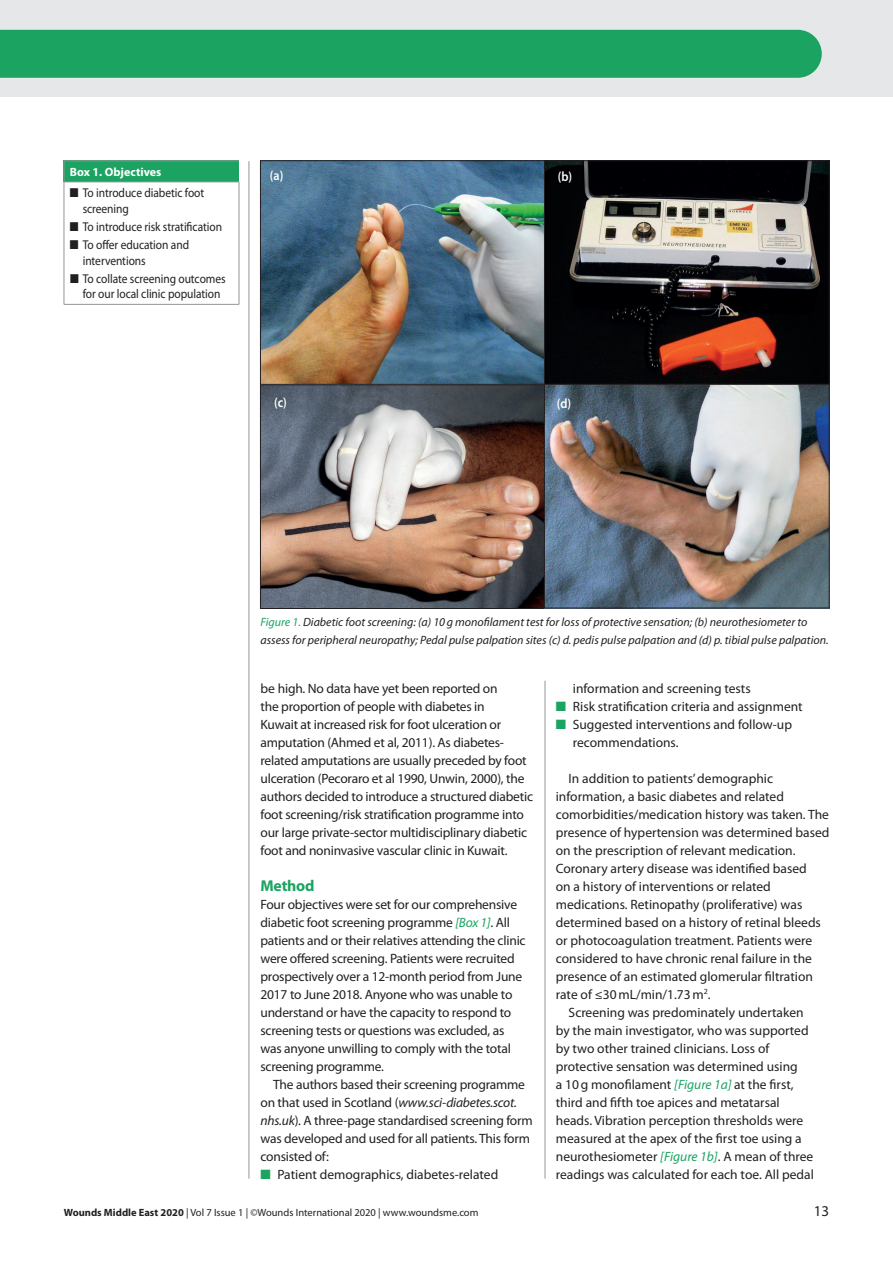
<style>
.page{position:relative;width:893px;height:1263px;background:#fff}
.page>*{position:absolute;margin:0;border:0;box-sizing:border-box;transform-origin:0 0}
.t1{font:700 15.75px "Myriad Pro";letter-spacing:-.015em;color:#1aa361}
.t2{font:15px "Myriad Pro";color:#231f20}
.t3{font:13.5px/18px "Myriad Pro";letter-spacing:-.01em;color:#231f20}
.t4{font:600 13.5px "Myriad Pro";color:#fff;scale:.9 1}
.t5{font:12.75px/15.8px "Myriad Pro";letter-spacing:-.005em;color:#231f20;scale:.9 1}
.t6{font:italic 12px/18px "Myriad Pro";color:#231f20}
.t7{font:700 12px "Myriad Pro";color:#fff}
.t8{font:10.5px "Myriad Pro";color:#231f20}
.s1{color:#1aa361}
.s2{font-style:italic;color:#1aa361}
.s3{font-style:italic}
.s4{font-weight:700}
</style>
<div class="page">
<hr style="left:545px;top:681px;width:1px;height:498px;background:#939598">
<div style="left:0;top:0;width:893px;height:97px;background:#e6e7e9"></div>
<hr style="left:249px;top:161px;width:1px;height:1018px;background:#939598">
<div style="left:64px;top:161px;width:175px;height:21px;background:#1aa361"></div>
<hr style="left:64px;top:161px;width:175px;height:1px;background:#939598">
<svg style="left:64px;top:161px;width:1px;height:21px"></svg>
<hr style="left:64px;top:182px;width:175px;height:1px;background:#939598">
<hr style="left:64px;top:182px;width:1px;height:122px;background:#939598">
<hr style="left:239px;top:182px;width:1px;height:122px;background:#939598">
<hr style="left:64px;top:304px;width:175px;height:1px;background:#939598">
<img style="left:262px;top:163px;width:565px;height:444px">
<div style="left:260px;top:161px;width:285px;height:224px;border:1px solid #231f20"></div>
<div style="left:544px;top:161px;width:285px;height:224px;border:1px solid #231f20"></div>
<div style="left:260px;top:385px;width:285px;height:224px;border:1px solid #231f20"></div>
<div style="left:544px;top:384px;width:285px;height:224px;border:1px solid #231f20"></div>
<div style="left:0;top:30px;width:822px;height:48px;background:#1aa361"></div>
<p class="t7" style="left:70px;top:164px;width:93px">Box 1. Objectives</p>
<p class="t5" style="left:83px;top:185px;width:137px;text-indent:-13px">■ To introduce diabetic foot screening</p>
<p class="t5" style="left:70px;top:219px;width:170px">■ To introduce risk stratification</p>
<p class="t5" style="left:83px;top:237px;width:120px;text-indent:-13px">■ To offer education and interventions</p>
<p class="t5" style="left:83px;top:270px;width:160px;text-indent:-13px">■ To collate screening outcomes for our local clinic population</p>
<p class="t4" style="left:270px;top:167px;width:16px">(a)</p>
<p class="t4" style="left:558px;top:168px;width:17px">(b)</p>
<p class="t4" style="left:274px;top:394px;width:16px">(c)</p>
<p class="t4" style="left:557px;top:395px;width:17px">(d)</p>
<p class="t6" style="left:260px;top:612px;width:570px"><span class="s1">Figure 1.</span> Diabetic foot screening: (a) 10g monofilament test for loss of protective sensation; (b) neurothesiometer to assess for peripheral neuropathy; Pedal pulse palpation sites (c) d. pedis pulse palpation and (d) p. tibial pulse palpation.</p>
<p class="t3" style="left:260px;top:679px;width:274px">be high. No data have yet been reported on<br>the proportion of people with diabetes in<br>Kuwait at increased risk for foot ulceration or amputation (Ahmed et al, 2011). As diabetes&shy;related amputations are usually preceded by foot ulceration (Pecoraro et al 1990, Unwin, 2000), the authors decided to introduce a structured diabetic foot screening/risk stratification programme into our large private-sector multidisciplinary diabetic foot and noninvasive vascular clinic in Kuwait.</p>
<p class="t1" style="left:260px;top:875px;width:56px">Method</p>
<p class="t3" style="left:260px;top:895px;width:267px">Four objectives were set for our comprehensive diabetic foot screening programme <span class="s2">[Box 1]</span>. All patients and or their relatives attending the clinic were offered screening. Patients were recruited prospectively over a 12-month period from June 2017 to June 2018. Anyone who was unable to understand or have the capacity to respond to screening tests or questions was excluded, as was anyone unwilling to comply with the total screening programme.</p>
<p class="t3" style="left:260px;top:1075px;width:274px;text-indent:13px">The authors based their screening programme on that used in Scotland (<span class="s3">www.sci-diabetes.scot. nhs.uk</span>). A three-page standardised screening form was developed and used for all patients. This form consisted of:</p>
<p class="t3" style="left:260px;top:1165px;width:239px"><span class="s1">■</span> Patient demographics, diabetes-related</p>
<p class="t3" style="left:573px;top:679px;width:179px">information and screening tests</p>
<p class="t3" style="left:556px;top:697px;width:248px"><span class="s1">■</span> Risk stratification criteria and assignment</p>
<p class="t3" style="left:573px;top:715px;width:221px;text-indent:-17px"><span class="s1">■</span> Suggested interventions and follow-up recommendations.</p>
<p class="t3" style="left:569px;top:769px;width:206px">In addition to patients’ demographic</p>
<p class="t3" style="left:556px;top:787px;width:230px">information, a basic diabetes and related</p>
<p class="t3" style="left:556px;top:805px;width:275px">comorbidities/medication history was taken. The</p>
<p class="t3" style="left:556px;top:823px;width:275px">presence of hypertension was determined based</p>
<p class="t3" style="left:556px;top:841px;width:241px">on the prescription of relevant medication.</p>
<p class="t3" style="left:556px;top:859px;width:252px">Coronary artery disease was identified based</p>
<p class="t3" style="left:556px;top:877px;width:217px">on a history of interventions or related</p>
<p class="t3" style="left:556px;top:895px;width:248px">medications. Retinopathy (proliferative) was</p>
<p class="t3" style="left:556px;top:913px;width:267px">determined based on a history of retinal bleeds</p>
<p class="t3" style="left:556px;top:931px;width:258px">or photocoagulation treatment. Patients were</p>
<p class="t3" style="left:556px;top:949px;width:258px">considered to have chronic renal failure in the</p>
<p class="t3" style="left:556px;top:967px;width:259px">presence of an estimated glomerular filtration</p>
<p class="t3" style="left:556px;top:985px;width:156px">rate of ≤30mL/min/1.73m<sup>2</sup>.</p>
<p class="t3" style="left:569px;top:1003px;width:237px">Screening was predominately undertaken</p>
<p class="t3" style="left:556px;top:1021px;width:254px">by the main investigator, who was supported</p>
<p class="t3" style="left:556px;top:1039px;width:215px">by two other trained clinicians. Loss of</p>
<p class="t3" style="left:556px;top:1057px;width:243px">protective sensation was determined using</p>
<p class="t3" style="left:556px;top:1075px;width:239px">a 10g monofilament <span class="s2">[Figure 1a]</span> at the first,</p>
<p class="t3" style="left:556px;top:1093px;width:225px">third and fifth toe apices and metatarsal</p>
<p class="t3" style="left:556px;top:1111px;width:249px">heads. Vibration perception thresholds were</p>
<p class="t3" style="left:556px;top:1129px;width:247px">measured at the apex of the first toe using a</p>
<p class="t3" style="left:556px;top:1147px;width:259px">neurothesiometer <span class="s2">[Figure 1b]</span>. A mean of three</p>
<p class="t3" style="left:556px;top:1165px;width:260px">readings was calculated for each toe. All pedal</p>
<p class="t8" style="left:64px;top:1206px;width:416px"><span class="s4">Wounds Middle East 2020</span> | Vol 7 Issue 1 | ©Wounds International 2020 | www.woundsme.com</p>
<p class="t2" style="left:814px;top:1201px;width:17px">13</p>
</div>
